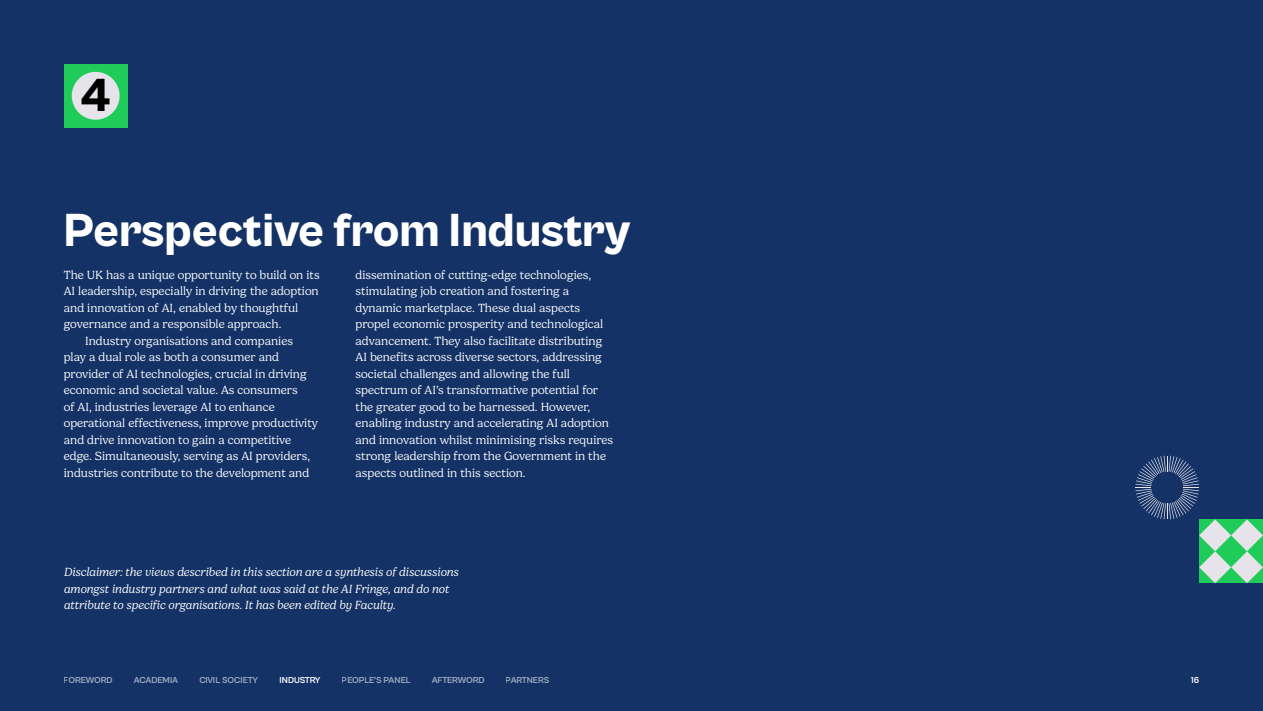
<style>
.page{position:relative;width:1263px;height:711px;background:#fff}
.page>*{position:absolute;margin:0;border:0;box-sizing:border-box;transform-origin:0 0}
.Heading_1{font:800 48px "Cabinet Grotesk";color:#fff}
.Chapter_number{font:800 48px "Cabinet Grotesk";color:#000}
.Basic_Indent{font:300 12px/16.5px "Gelica";color:#fff}
.t1{font:italic 300 12px/16.5px "Gelica";color:#fff}
.Bread_crumbs{font:700 9px "Cabinet Grotesk";letter-spacing:-.015em;color:#fff}
</style>
<div class="page">
<div style="left:0;top:0;width:1263px;height:710px;background:#143266"></div>
<div style="left:64px;top:64px;width:64px;height:64px;background:#1fcc59"></div>
<div style="left:72px;top:72px;width:48px;height:48px;background:#e6e4ea;border-radius:50%"></div>
<svg style="left:1135px;top:455px;width:128px;height:128px"></svg>
<p class="Chapter_number" style="left:81px;top:70px;width:32px">4</p>
<p class="Heading_1" style="left:64px;top:204px;width:568px">Perspective from Industry</p>
<p class="Basic_Indent" style="left:64px;top:266px;width:257px">The UK has a unique opportunity to build on its AI leadership, especially in driving the adoption and innovation of AI, enabled by thoughtful governance and a responsible approach.</p>
<p class="Basic_Indent" style="left:64px;top:332px;width:256px;text-indent:21px">Industry organisations and companies play a dual role as both a consumer and provider of AI technologies, crucial in driving economic and societal value. As consumers<br>of AI, industries leverage AI to enhance operational effectiveness, improve productivity and drive innovation to gain a competitive edge. Simultaneously, serving as AI providers, industries contribute to the development and</p>
<p class="Basic_Indent" style="left:356px;top:266px;width:259px">dissemination of cutting-edge technologies, stimulating job creation and fostering a dynamic marketplace. These dual aspects propel economic prosperity and technological advancement. They also facilitate distributing AI benefits across diverse sectors, addressing societal challenges and allowing the full spectrum of AI’s transformative potential for the greater good to be harnessed. However, enabling industry and accelerating AI adoption and innovation whilst minimising risks requires strong leadership from the Government in the aspects outlined in this section.</p>
<p class="t1" style="left:64px;top:563px;width:396px">Disclaimer: the views described in this section are a synthesis of discussions amongst industry partners and what was said at the AI Fringe, and do not attribute to specific organisations. It has been edited by Faculty.</p>
<p class="Bread_crumbs" style="left:64px;top:674px;width:50px">FOREWORD</p>
<p class="Bread_crumbs" style="left:134px;top:674px;width:46px">ACADEMIA</p>
<p class="Bread_crumbs" style="left:199px;top:674px;width:60px">CIVIL SOCIETY</p>
<p class="Bread_crumbs" style="left:279px;top:674px;width:43px">INDUSTRY</p>
<p class="Bread_crumbs" style="left:342px;top:674px;width:70px">PEOPLE’S PANEL</p>
<p class="Bread_crumbs" style="left:432px;top:674px;width:54px">AFTERWORD</p>
<p class="Bread_crumbs" style="left:506px;top:674px;width:45px">PARTNERS</p>
<p class="Bread_crumbs" style="left:1191px;top:674px;width:10px">16</p>
</div>
